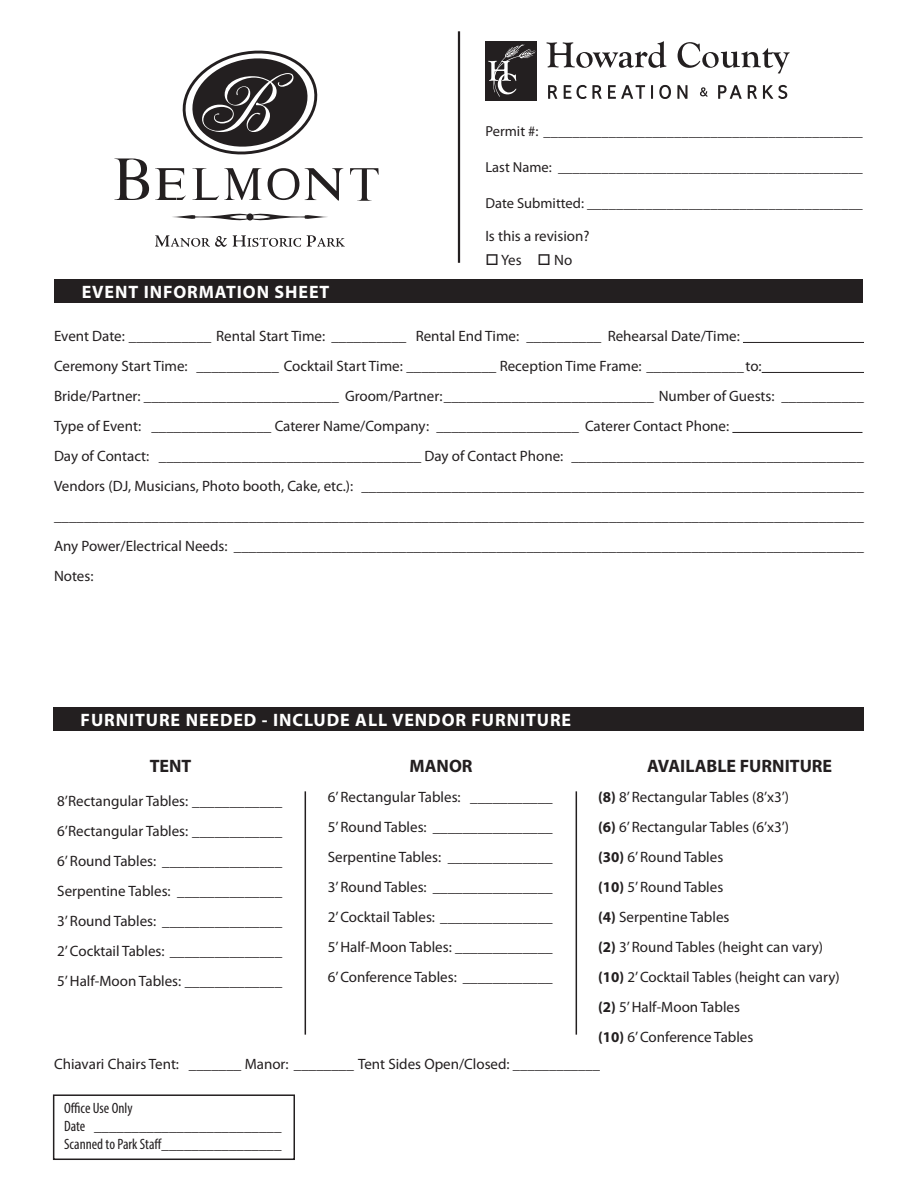
<style>
.page{position:relative;width:918px;height:1188px;background:#fff}
.page>*{position:absolute;margin:0;border:0;box-sizing:border-box;transform-origin:0 0}
.t1{font:700 18px "Myriad Pro";letter-spacing:.05em;color:#fff}
.body{font:700 18px "Myriad Pro";color:#231f20}
.t2{font:15px/18px "Myriad Pro";color:#231f20}
.t3{font:condensed 15px "Myriad Pro";color:#231f20}
.body-2{font:14.55px "Myriad Pro";color:#231f20}
.s1{font-weight:700}
.s2{font-size:14.55px}
.s3{font-stretch:condensed}
</style>
<div class="page">
<div style="left:485px;top:41px;width:52px;height:59px;background:#231f20"></div>
<svg style="left:488px;top:44px;width:47px;height:53px"></svg>
<svg style="left:548px;top:85px;width:9px;height:14px"></svg>
<svg style="left:564px;top:85px;width:38px;height:14px"></svg>
<svg style="left:608px;top:85px;width:37px;height:14px"></svg>
<svg style="left:651px;top:85px;width:2px;height:14px"></svg>
<svg style="left:659px;top:85px;width:12px;height:14px"></svg>
<svg style="left:677px;top:85px;width:10px;height:14px"></svg>
<svg style="left:700px;top:87px;width:8px;height:10px"></svg>
<svg style="left:718px;top:85px;width:24px;height:14px"></svg>
<svg style="left:748px;top:85px;width:9px;height:14px"></svg>
<svg style="left:763px;top:85px;width:24px;height:14px"></svg>
<svg style="left:546px;top:41px;width:120px;height:27px"></svg>
<svg style="left:678px;top:42px;width:112px;height:31px"></svg>
<hr style="left:458px;top:31px;width:2px;height:232px;background:#231f20">
<div style="left:55px;top:279px;width:808px;height:24px;background:#231f20"></div>
<div style="left:54px;top:707px;width:810px;height:24px;background:#231f20"></div>
<hr style="left:743px;top:342px;width:121px;height:1px;background:#231f20">
<hr style="left:762px;top:372px;width:102px;height:1px;background:#231f20">
<hr style="left:732px;top:432px;width:130px;height:1px;background:#231f20">
<svg style="left:182px;top:50px;width:136px;height:105px"></svg>
<svg style="left:172px;top:213px;width:156px;height:8px"></svg>
<svg style="left:114px;top:159px;width:35px;height:41px"></svg>
<svg style="left:155px;top:168px;width:31px;height:32px"></svg>
<svg style="left:192px;top:168px;width:70px;height:32px"></svg>
<svg style="left:268px;top:168px;width:31px;height:32px"></svg>
<svg style="left:305px;top:168px;width:38px;height:33px"></svg>
<svg style="left:350px;top:168px;width:29px;height:33px"></svg>
<svg style="left:155px;top:235px;width:72px;height:12px"></svg>
<svg style="left:233px;top:235px;width:68px;height:12px"></svg>
<svg style="left:307px;top:235px;width:38px;height:12px"></svg>
<hr style="left:305px;top:791px;width:1px;height:244px;background:#231f20">
<hr style="left:576px;top:791px;width:1px;height:244px;background:#231f20">
<div style="left:53px;top:1094px;width:242px;height:66px;border:2px solid #231f20"></div>
<p class="body-2" style="left:485px;top:122px;width:379px">Permit #: ____________________________________________</p>
<p class="body-2" style="left:485px;top:158px;width:379px">Last Name: __________________________________________</p>
<p class="body-2" style="left:485px;top:194px;width:379px">Date Submitted: ______________________________________</p>
<p class="t1" style="left:82px;top:280px;width:249px">EVENT INFORMATION SHEET</p>
<p class="t2" style="left:485px;top:226px;width:106px">Is this a revision?</p>
<p class="t2" style="left:485px;top:250px;width:88px">□ Yes □ No</p>
<p class="t2" style="left:54px;top:327px;width:687px">Event Date: ___________ Rental Start Time: __________ Rental End Time: __________ Rehearsal Date/Time:</p>
<p class="t2" style="left:54px;top:357px;width:709px">Ceremony Start Time: ___________ Cocktail Start Time: ____________ Reception Time Frame: _____________to:</p>
<p class="t2" style="left:54px;top:387px;width:811px">Bride/Partner: __________________________ Groom/Partner:____________________________ Number of Guests: ___________</p>
<p class="t2" style="left:54px;top:417px;width:677px">Type of Event: ________________ Caterer Name/Company: ___________________ Caterer Contact Phone:</p>
<p class="t2" style="left:54px;top:447px;width:811px">Day of Contact: ___________________________________ Day of Contact Phone: _______________________________________</p>
<p class="t2" style="left:54px;top:477px;width:811px">Vendors (DJ, Musicians, Photo booth, Cake, etc.): ___________________________________________________________________</p>
<p class="t2" style="left:54px;top:507px;width:811px">____________________________________________________________________________________________________________</p>
<p class="t2" style="left:54px;top:537px;width:811px">Any Power/Electrical Needs: ____________________________________________________________________________________</p>
<p class="t2" style="left:54px;top:567px;width:41px">Notes:</p>
<p class="t1" style="left:81px;top:708px;width:492px">FURNITURE NEEDED - INCLUDE ALL VENDOR FURNITURE</p>
<p class="body" style="left:150px;top:754px;width:43px">TENT</p>
<p class="t2" style="left:57px;top:792px;width:226px">8’Rectangular Tables: ____________</p>
<p class="t2" style="left:57px;top:822px;width:226px">6’Rectangular Tables: ____________</p>
<p class="t2" style="left:57px;top:852px;width:226px">6’ Round Tables: ________________</p>
<p class="t2" style="left:57px;top:882px;width:226px">Serpentine Tables: ______________</p>
<p class="t2" style="left:57px;top:912px;width:226px">3’ Round Tables: ________________</p>
<p class="t2" style="left:57px;top:942px;width:226px">2’ Cocktail Tables: _______________</p>
<p class="t2" style="left:57px;top:972px;width:226px">5’ Half-Moon Tables: _____________</p>
<p class="body" style="left:410px;top:754px;width:64px">MANOR</p>
<p class="t2" style="left:328px;top:787px;width:226px">6’ Rectangular Tables: ___________</p>
<p class="t2" style="left:328px;top:817px;width:226px">5’ Round Tables: ________________</p>
<p class="t2" style="left:328px;top:847px;width:226px">Serpentine Tables: ______________</p>
<p class="t2" style="left:328px;top:877px;width:226px">3’ Round Tables: ________________</p>
<p class="t2" style="left:328px;top:907px;width:226px">2’ Cocktail Tables: _______________</p>
<p class="t2" style="left:328px;top:937px;width:226px">5’ Half-Moon Tables: _____________</p>
<p class="t2" style="left:328px;top:967px;width:226px">6’ Conference Tables: ____________</p>
<p class="body" style="left:647px;top:754px;width:187px">AVAILABLE FURNITURE</p>
<p class="t2" style="left:598px;top:787px;width:193px"><span class="s1">(8)</span> 8’ Rectangular Tables (8’x3’)</p>
<p class="t2" style="left:598px;top:817px;width:193px"><span class="s1">(6)</span> 6’ Rectangular Tables (6’x3’)</p>
<p class="t2" style="left:598px;top:847px;width:127px"><span class="s1">(30)</span> 6’ Round Tables</p>
<p class="t2" style="left:598px;top:877px;width:127px"><span class="s1">(10)</span> 5’ Round Tables</p>
<p class="t2" style="left:598px;top:907px;width:133px"><span class="s1">(4)</span> Serpentine Tables</p>
<p class="t2" style="left:598px;top:937px;width:226px"><span class="s1">(2)</span> 3’ Round Tables (height can vary)</p>
<p class="t2" style="left:598px;top:967px;width:243px"><span class="s1">(10)</span> 2’ Cocktail Tables (height can vary)</p>
<p class="t2" style="left:598px;top:997px;width:143px"><span class="s1">(2)</span> 5’ Half-Moon Tables</p>
<p class="t2" style="left:598px;top:1027px;width:157px"><span class="s1">(10)</span> 6’ Conference Tables</p>
<p class="t2" style="left:54px;top:1055px;width:548px">Chiavari Chairs Tent: _______ Manor: ________ Tent Sides Open/Closed: <span class="s2">____________</span></p>
<p class="t3" style="left:64px;top:1099px;width:70px">Office Use Only</p>
<p class="t2" style="left:64px;top:1116px;width:219px"><span class="s3">Date</span> _________________________<br><span class="s3">Scanned to Park Staff</span>________________</p>
</div>
